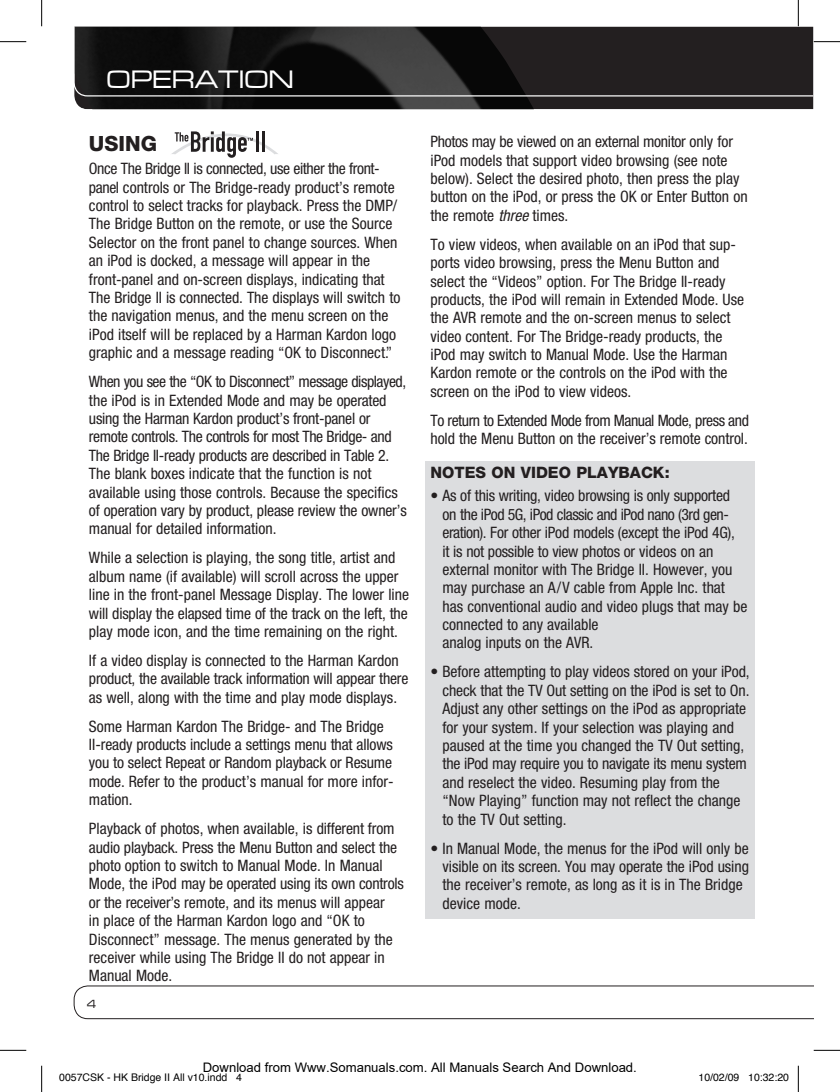
<style>
.page{position:relative;width:840px;height:1092px;background:#fff}
.page>*{position:absolute;margin:0;border:0;box-sizing:border-box;transform-origin:0 0}
.t1{font:26.25px "Microgramma EF Medium Extend";color:#fff}
.t2{font:800 21px "Helvetica Neue";color:#231f20}
.t3{font:condensed 15.75px/18.4px "Helvetica Neue";color:#231f20}
.t4{font:condensed 15.75px/18.4px "Helvetica Neue";letter-spacing:-.02em;color:#231f20}
.t5{font:800 15.75px "Helvetica Neue";color:#231f20}
.t6{font:13.12px "Arial";color:#000}
.t7{font:12.25px "Microgramma EF Medium Extend";color:#231f20;scale:.9 1}
.t8{font:10.5px "Helvetica";color:#000}
.s1{font-style:italic}
</style>
<div class="page">
<svg style="left:73px;top:985px;width:740px;height:35px"></svg>
<div style="left:533px;top:97px;width:280px;height:12px;background:#231f20"></div>
<img style="left:74px;top:97px;width:459px;height:12px">
<svg style="left:74px;top:27px;width:739px;height:70px;background:#211f20"></svg>
<div style="left:425px;top:461px;width:329px;height:457px;background:#dcdddf"></div>
<svg style="left:172px;top:131px;width:106px;height:27px"></svg>
<svg style="left:0;top:41px;width:26px;height:1px"></svg>
<svg style="left:813px;top:41px;width:26px;height:1px"></svg>
<svg style="left:0;top:1049px;width:26px;height:1px"></svg>
<svg style="left:813px;top:1049px;width:26px;height:1px"></svg>
<svg style="left:41px;top:0;width:1px;height:26px"></svg>
<svg style="left:41px;top:1065px;width:1px;height:26px"></svg>
<svg style="left:797px;top:0;width:1px;height:26px"></svg>
<svg style="left:797px;top:1065px;width:1px;height:26px"></svg>
<h1 class="t1" style="left:106px;top:62px;width:186px">OPERATION</h1>
<h2 class="t2" style="left:89px;top:131px;width:70px">Using</h2>
<p class="t3" style="left:89px;top:159px;width:313px">Once The Bridge II is connected, use either the front&shy;panel controls or The Bridge-ready product’s remote control to select tracks for playback. Press the DMP/ The Bridge Button on the remote, or use the Source Selector on the front panel to change sources. When an iPod is docked, a message will appear in the front-panel and on-screen displays, indicating that The Bridge II is connected. The displays will switch to the navigation menus, and the menu screen on the iPod itself will be replaced by a Harman Kardon logo graphic and a message reading “OK to Disconnect.”</p>
<p class="t3" style="left:89px;top:372px;width:319px">When you see the “OK to Disconnect” message displayed, the iPod is in Extended Mode and may be operated using the Harman Kardon product’s front-panel or remote controls. The controls for most The Bridge- and The Bridge II-ready products are described in Table 2.<br>The blank boxes indicate that the function is not available using those controls. Because the specifics of operation vary by product, please review the owner’s manual for detailed information.</p>
<p class="t3" style="left:89px;top:548px;width:321px">While a selection is playing, the song title, artist and album name (if available) will scroll across the upper line in the front-panel Message Display. The lower line will display the elapsed time of the track on the left, the play mode icon, and the time remaining on the right.</p>
<p class="t3" style="left:89px;top:651px;width:321px">If a video display is connected to the Harman Kardon product, the available track information will appear there as well, along with the time and play mode displays.</p>
<p class="t3" style="left:89px;top:716px;width:306px">Some Harman Kardon The Bridge- and The Bridge II-ready products include a settings menu that allows you to select Repeat or Random playback or Resume mode. Refer to the product’s manual for more infor&shy;mation.</p>
<p class="t3" style="left:89px;top:819px;width:316px">Playback of photos, when available, is different from audio playback. Press the Menu Button and select the photo option to switch to Manual Mode. In Manual Mode, the iPod may be operated using its own controls or the receiver’s remote, and its menus will appear<br>in place of the Harman Kardon logo and “OK to Disconnect” message. The menus generated by the receiver while using The Bridge II do not appear in Manual Mode.</p>
<p class="t7" style="left:87px;top:996px;width:11px">4</p>
<p class="t3" style="left:430px;top:132px;width:318px">Photos may be viewed on an external monitor only for iPod models that support video browsing (see note below). Select the desired photo, then press the play button on the iPod, or press the OK or Enter Button on the remote <span class="s1">three</span> times.</p>
<p class="t3" style="left:430px;top:235px;width:315px">To view videos, when available on an iPod that sup&shy;ports video browsing, press the Menu Button and select the “Videos” option. For The Bridge II-ready products, the iPod will remain in Extended Mode. Use the AVR remote and the on-screen menus to select video content. For The Bridge-ready products, the iPod may switch to Manual Mode. Use the Harman Kardon remote or the controls on the iPod with the screen on the iPod to view videos.</p>
<p class="t4" style="left:430px;top:411px;width:320px">To return to Extended Mode from Manual Mode, press and hold the Menu Button on the receiver’s remote control.</p>
<p class="t5" style="left:430px;top:462px;width:240px">NOTES ON VIDEO PLAYBACK:</p>
<p class="t3" style="left:442px;top:486px;width:306px;text-indent:-12px">• As of this writing, video browsing is only supported on the iPod 5G, iPod classic and iPod nano (3rd gen&shy;eration). For other iPod models (except the iPod 4G),<br>it is not possible to view photos or videos on an external monitor with The Bridge II. However, you may purchase an A/V cable from Apple Inc. that has conventional audio and video plugs that may be connected to any available<br>analog inputs on the AVR.</p>
<p class="t3" style="left:442px;top:662px;width:308px;text-indent:-12px">• Before attempting to play videos stored on your iPod, check that the TV Out setting on the iPod is set to On.<br>Adjust any other settings on the iPod as appropriate for your system. If your selection was playing and paused at the time you changed the TV Out setting, the iPod may require you to navigate its menu system and reselect the video. Resuming play from the “Now Playing” function may not reflect the change to the TV Out setting.</p>
<p class="t3" style="left:442px;top:838px;width:308px;text-indent:-12px">• In Manual Mode, the menus for the iPod will only be visible on its screen. You may operate the iPod using the receiver’s remote, as long as it is in The Bridge device mode.</p>
<p class="t6" style="left:203px;top:1059px;width:435px">Download from Www.Somanuals.com. All Manuals Search And Download.</p>
<p class="t8" style="left:59px;top:1069px;width:184px">0057CSK - HK Bridge II All v10.indd 4</p>
<p class="t8" style="left:698px;top:1069px;width:92px">10/02/09 10:32:20</p>
</div>
